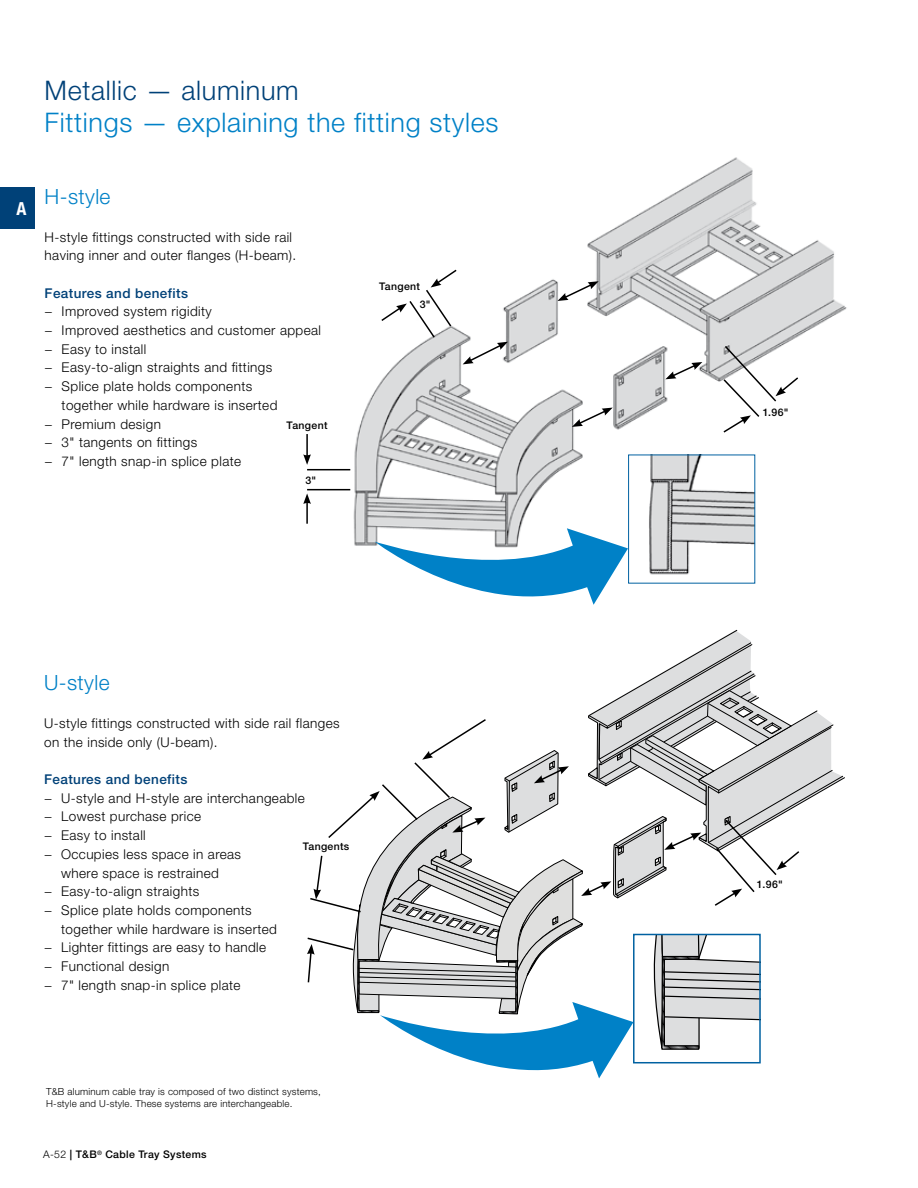
<style>
.page{position:relative;width:918px;height:1188px;background:#fff}
.page>*{position:absolute;margin:0;border:0;box-sizing:border-box;transform-origin:0 0}
.t1{font:300 27px "Helvetica Neue LT Std";letter-spacing:.025em;color:#0081c7}
.t2{font:300 27px "Helvetica Neue LT Std";letter-spacing:.025em;color:#004178}
.t3{font:300 21px "Helvetica Neue LT Std";letter-spacing:.02em;color:#0081c7}
.t4{font:700 condensed 18px "Helvetica Neue LT Std";color:#fff}
.t5{font:300 13.5px/18.8px "Helvetica Neue LT Std";letter-spacing:.03em;color:#000}
.t6{font:500 13.5px "Helvetica Neue LT Std";letter-spacing:.03em;color:#004178}
.t7{font:500 10.5px "Helvetica Neue LT Std";letter-spacing:.03em;color:#000}
.t8{font:300 9.75px/12.5px "Helvetica Neue LT Std";letter-spacing:.02em;color:#000}
.s1{font-weight:300}
</style>
<div class="page">
<div style="left:0;top:188px;width:35px;height:41px;background:#004178"></div>
<img style="left:322px;top:157px;width:525px;height:393px">
<hr style="left:307px;top:489px;width:43px;height:1px;background:#000">
<hr style="left:307px;top:469px;width:43px;height:1px;background:#000">
<hr style="left:306px;top:434px;width:2px;height:23px;background:#000">
<svg style="left:303px;top:454px;width:8px;height:11px"></svg>
<hr style="left:306px;top:502px;width:2px;height:22px;background:#000">
<svg style="left:303px;top:493px;width:8px;height:11px"></svg>
<svg style="left:665px;top:362px;width:37px;height:17px"></svg>
<svg style="left:572px;top:408px;width:41px;height:19px"></svg>
<svg style="left:557px;top:281px;width:42px;height:20px"></svg>
<svg style="left:380px;top:268px;width:128px;height:96px"></svg>
<svg style="left:722px;top:344px;width:78px;height:90px"></svg>
<img style="left:630px;top:456px;width:123px;height:119px">
<div style="left:628px;top:454px;width:127px;height:130px;border:1px solid #0061a1"></div>
<svg style="left:375px;top:528px;width:253px;height:77px"></svg>
<svg style="left:307px;top:629px;width:538px;height:450px"></svg>
<h1 class="t2" style="left:45px;top:74px;width:256px">Metallic — aluminum</h1>
<h1 class="t1" style="left:45px;top:105px;width:455px">Fittings — explaining the fitting styles</h1>
<h3 class="t4" style="left:16px;top:198px;width:12px">A</h3>
<h2 class="t3" style="left:45px;top:184px;width:67px">H-style</h2>
<p class="t5" style="left:45px;top:227px;width:253px">H-style fittings constructed with side rail having inner and outer flanges (H-beam).</p>
<p class="t6" style="left:45px;top:285px;width:145px">Features and benefits</p>
<p class="t5" style="left:45px;top:302px;width:169px">− Improved system rigidity</p>
<p class="t5" style="left:45px;top:321px;width:278px">− Improved aesthetics and customer appeal</p>
<p class="t5" style="left:45px;top:339px;width:103px">− Easy to install</p>
<p class="t5" style="left:45px;top:358px;width:229px">− Easy-to-align straights and fittings</p>
<p class="t5" style="left:45px;top:377px;width:209px">− Splice plate holds components</p>
<p class="t5" style="left:62px;top:395px;width:217px">together while hardware is inserted</p>
<p class="t5" style="left:45px;top:414px;width:118px">− Premium design</p>
<p class="t5" style="left:45px;top:433px;width:154px">− 3" tangents on fittings</p>
<p class="t5" style="left:45px;top:452px;width:198px">− 7" length snap-in splice plate</p>
<p class="t7" style="left:287px;top:419px;width:42px">Tangent</p>
<p class="t7" style="left:306px;top:474px;width:12px">3"</p>
<p class="t7" style="left:379px;top:280px;width:42px">Tangent</p>
<p class="t7" style="left:420px;top:298px;width:12px">3"</p>
<h2 class="t3" style="left:44px;top:670px;width:67px">U-style</h2>
<p class="t5" style="left:44px;top:713px;width:297px">U-style fittings constructed with side rail flanges on the inside only (U-beam).</p>
<p class="t6" style="left:44px;top:771px;width:145px">Features and benefits</p>
<p class="t5" style="left:44px;top:788px;width:262px">− U-style and H-style are interchangeable</p>
<p class="t5" style="left:44px;top:807px;width:159px">− Lowest purchase price</p>
<p class="t5" style="left:44px;top:826px;width:103px">− Easy to install</p>
<p class="t5" style="left:44px;top:844px;width:198px">− Occupies less space in areas</p>
<p class="t5" style="left:61px;top:863px;width:159px">where space is restrained</p>
<p class="t5" style="left:44px;top:882px;width:157px">− Easy-to-align straights</p>
<p class="t5" style="left:44px;top:901px;width:209px">− Splice plate holds components</p>
<p class="t5" style="left:61px;top:919px;width:217px">together while hardware is inserted</p>
<p class="t5" style="left:44px;top:938px;width:224px">− Lighter fittings are easy to handle</p>
<p class="t5" style="left:44px;top:957px;width:127px">− Functional design</p>
<p class="t5" style="left:44px;top:975px;width:198px">− 7" length snap-in splice plate</p>
<p class="t7" style="left:303px;top:840px;width:48px">Tangents</p>
<p class="t8" style="left:46px;top:1085px;width:276px">T&amp;B aluminum cable tray is composed of two distinct systems,<br>H-style and U-style. These systems are interchangeable.</p>
<p class="t7" style="left:43px;top:1148px;width:165px"><span class="s1">A-52</span> | T&amp;B<sup>®</sup> Cable Tray Systems</p>
<p class="t7" style="left:763px;top:406px;width:27px">1.96"</p>
<p class="t7" style="left:757px;top:878px;width:27px">1.96"</p>
</div>
